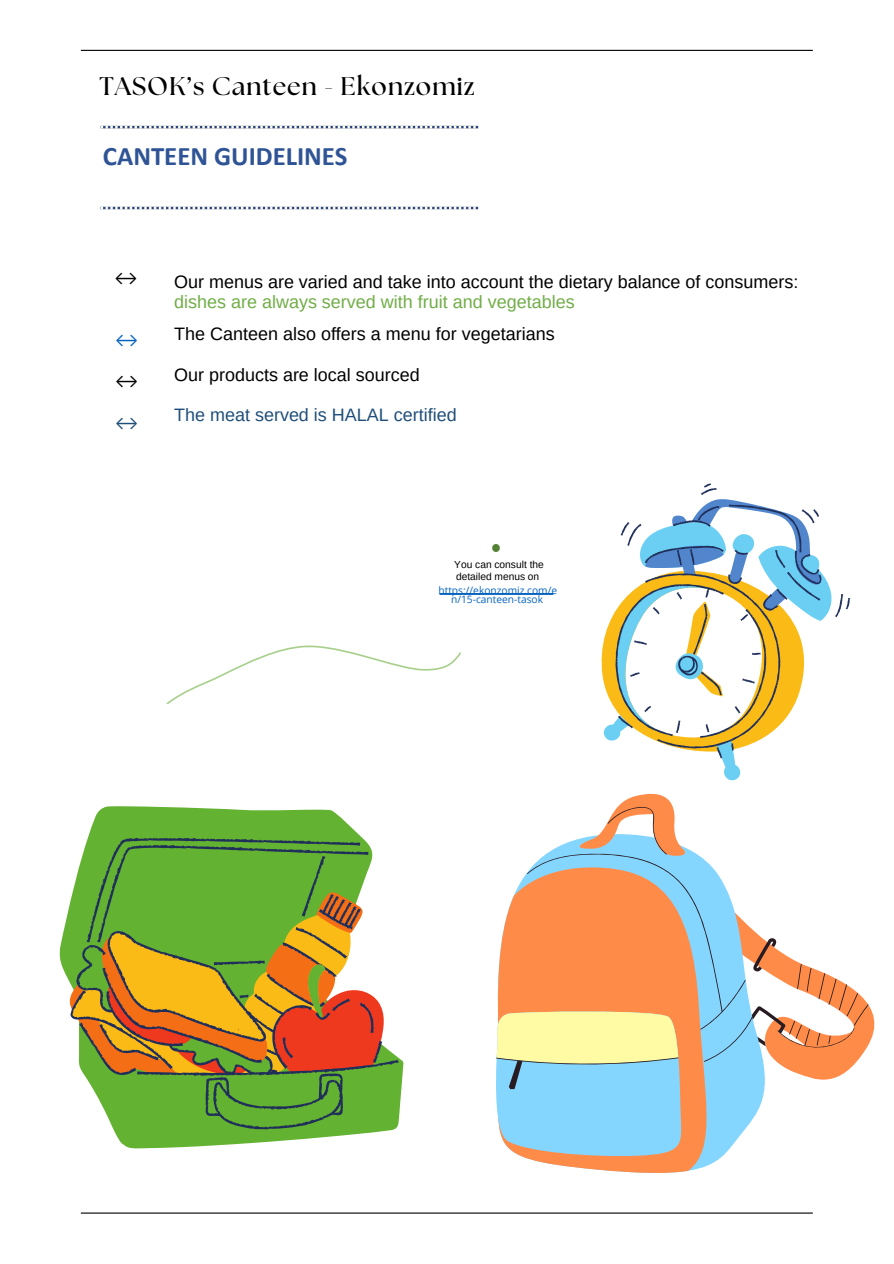
<style>
.page{position:relative;width:894px;height:1264px;background:#fff}
.page>*{position:absolute;margin:0;border:0;box-sizing:border-box;transform-origin:0 0}
.t1{font:700 26.85px "Calibri";color:#2f5496}
.t2{font:700 25.5px "The Seasons";letter-spacing:.04em;color:#000}
.t3{font:18px/20.1px "Arimo";color:#000}
.t4{font:18px "Arimo";color:#1f4e79}
.t5{font:18px "Calibri";color:#000}
.t6{font:18px "Calibri";color:#0563c1}
.t7{font:18px "Calibri";color:#1f4e79}
.t8{font:10.2px "Open Sans";color:#0563c1}
.t9{font:10.2px/11.7px "Arimo";color:#000}
.s1{color:#70ad47}
</style>
<div class="page">
<hr style="left:81px;top:50px;width:731px;height:1px;background:#000">
<hr style="left:81px;top:1212px;width:731px;height:1px;background:#000">
<img style="left:100px;top:125px;width:379px;height:85px">
<svg style="left:166px;top:645px;width:295px;height:59px"></svg>
<img style="left:439px;top:594px;width:115px;height:1px">
<img style="left:439px;top:593px;width:115px;height:1px">
<svg style="left:60px;top:806px;width:343px;height:342px;fill:#63b231"></svg>
<svg style="left:70px;top:837px;width:328px;height:292px;background:#99a143"></svg>
<svg style="left:720px;top:758px;width:21px;height:22px"></svg>
<svg style="left:601px;top:612px;width:14px;height:129px"></svg>
<svg style="left:615px;top:483px;width:234px;height:275px"></svg>
<svg style="left:774px;top:938px;width:101px;height:142px"></svg>
<svg style="left:717px;top:929px;width:57px;height:232px"></svg>
<svg style="left:523px;top:1089px;width:194px;height:84px;background:#e8ab87"></svg>
<svg style="left:496px;top:1089px;width:186px;height:68px;background:#90d2f3"></svg>
<svg style="left:623px;top:793px;width:47px;height:9px"></svg>
<svg style="left:496px;top:802px;width:256px;height:287px"></svg>
<p class="t2" style="left:99px;top:75px;width:376px">TASOK’s Canteen - Ekonzomiz</p>
<p class="t1" style="left:103px;top:145px;width:246px">CANTEEN GUIDELINES</p>
<p class="t5" style="left:114px;top:271px;width:25px">↔</p>
<p class="t6" style="left:115px;top:333px;width:25px">↔</p>
<p class="t5" style="left:115px;top:374px;width:25px">↔</p>
<p class="t7" style="left:115px;top:415px;width:25px">↔</p>
<p class="t3" style="left:174px;top:271px;width:625px">Our menus are varied and take into account the dietary balance of consumers: <span class="s1">dishes are always served with fruit and vegetables</span></p>
<p class="t3" style="left:174px;top:323px;width:382px">The Canteen also offers a menu for vegetarians</p>
<p class="t3" style="left:174px;top:364px;width:247px">Our products are local sourced</p>
<p class="t4" style="left:174px;top:405px;width:284px">The meat served is HALAL certified</p>
<p class="t9" style="left:454px;top:559px;width:91px">You can consult the detailed menus on</p>
<p class="t8" style="left:438px;top:583px;width:120px">https://ekonzomiz.com/e</p>
<p class="t8" style="left:451px;top:592px;width:93px">n/15-canteen-tasok</p>
</div>
